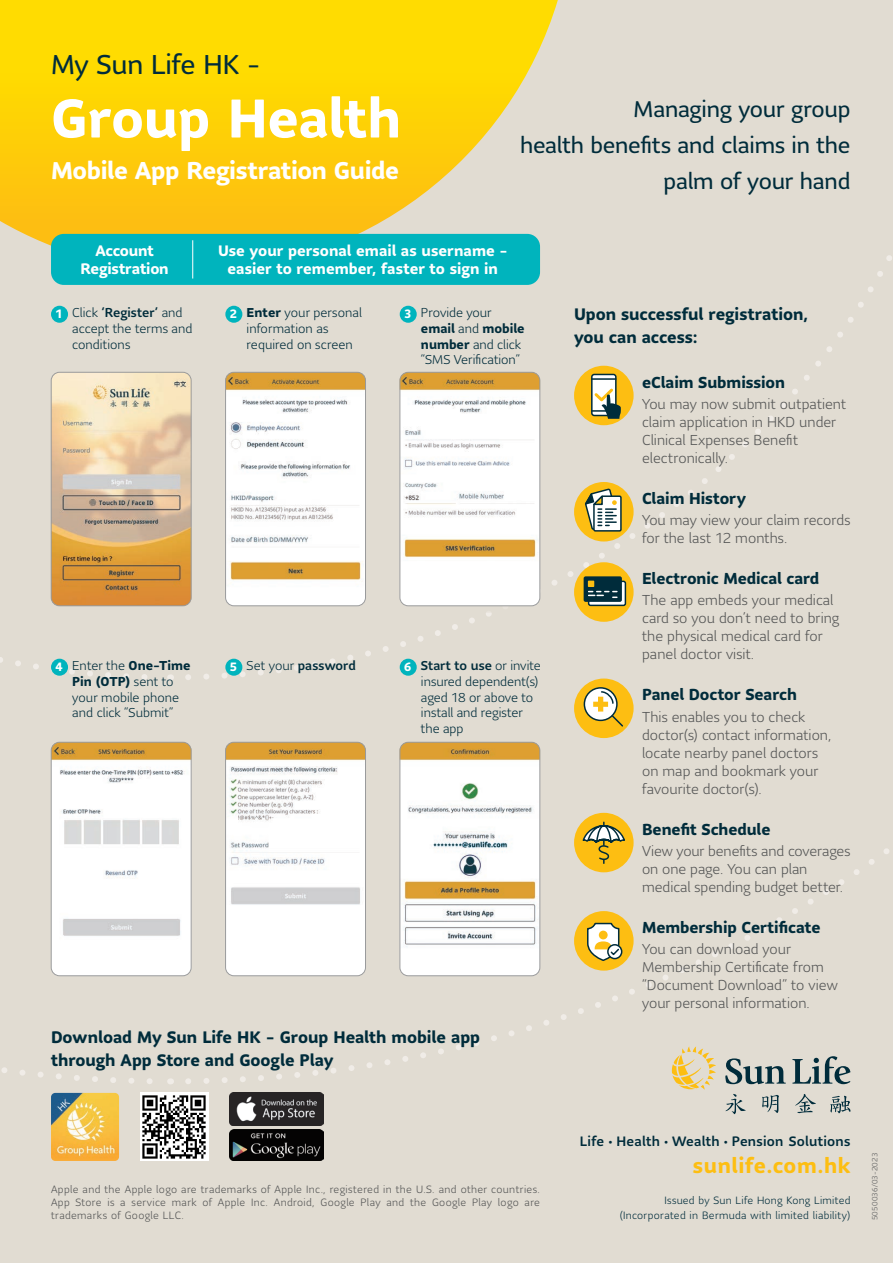
<style>
.page{position:relative;width:893px;height:1263px;background:#e1dcd2}
.page>*{position:absolute;margin:0;border:0;box-sizing:border-box;transform-origin:0 0}
.t1{font:700 54px "Sun Life Sans";letter-spacing:-.005em;color:#fff}
.t2{font:27px "Sun Life Sans";letter-spacing:-.005em;color:#002c3b}
.t3{font:700 24px "Sun Life Sans";letter-spacing:-.02em;color:#fff}
.t4{font:22.5px/36px "Sun Life Sans";letter-spacing:-.01em;color:#002c3b;text-align:right}
.t5{font:700 21px "Sun Life Sans";letter-spacing:.025em;color:#fdbe12}
.t6{font:700 16.5px/22.5px "Sun Life Sans";letter-spacing:-.005em;color:#002c3b}
.t7{font:700 15.75px "Sun Life Sans";letter-spacing:-.005em;color:#002c3b}
.t8{font:700 15px/18px "Sun Life Sans";color:#fff;text-align:center}
.t9{font:300 14.25px/18px "Sun Life Sans";color:#545555}
.t10{font:500 13.5px "Sun Life Sans";letter-spacing:.02em;color:#002c3b}
.t11{font:300 12.75px/15.8px "Sun Life Sans";color:#002c3b}
.t12{font:500 12.75px "Sun Life Sans";color:#002c3b}
.t13{font:700 12px "Sun Life Sans";color:#fff}
.t14{font:300 10.5px/12.8px "Sun Life Sans";letter-spacing:.035em;color:#545555;text-align:justify}
.t15{font:300 10.5px "Sun Life Sans";letter-spacing:.025em;color:#002c3b}
.t16{font:300 7.5px "Sun Life Sans";letter-spacing:.03em;color:#57585a}
.s1{font-weight:500}
.s2{font-weight:700}
.s3{font-weight:300}
.s4{font-size:8.1px}
</style>
<div class="page">
<svg style="left:182px;top:255px;width:710px;height:425px"></svg>
<svg style="left:0;top:276px;width:167px;height:404px"></svg>
<svg style="left:0;top:0;width:558px;height:272px"></svg>
<div style="left:574px;top:366px;width:60px;height:59px;background:#fdbe12;border-radius:50%"></div>
<div style="left:592px;top:374px;width:24px;height:41px;background:#fff;border-radius:2px"></div>
<div style="left:591px;top:374px;width:26px;height:42px;border:2px solid #002c3b;border-radius:2px"></div>
<hr style="left:592px;top:378px;width:24px;height:2px;background:#002c3b">
<svg style="left:592px;top:386px;width:29px;height:33px"></svg>
<div style="left:574px;top:482px;width:60px;height:59px;background:#fdbe12;border-radius:50%"></div>
<svg style="left:583px;top:487px;width:39px;height:45px"></svg>
<div style="left:574px;top:562px;width:60px;height:60px;background:#fdbe12;border-radius:50%"></div>
<div style="left:589px;top:581px;width:36px;height:24px;background:#fff;border-radius:2px"></div>
<div style="left:588px;top:581px;width:38px;height:25px;border:2px solid #002c3b;border-radius:2px"></div>
<div style="left:584px;top:576px;width:38px;height:26px;background:#002c3b;border-radius:2px"></div>
<svg style="left:588px;top:581px;width:29px;height:17px"></svg>
<div style="left:574px;top:678px;width:60px;height:60px;background:#fdbe12;border-radius:50%"></div>
<svg style="left:584px;top:688px;width:33px;height:32px"></svg>
<div style="left:584px;top:687px;width:34px;height:34px;border:2px solid #002c3b;border-radius:50%"></div>
<svg style="left:593px;top:690px;width:30px;height:37px"></svg>
<div style="left:574px;top:813px;width:60px;height:59px;background:#fdbe12;border-radius:50%"></div>
<hr style="left:603px;top:822px;width:2px;height:23px;background:#002c3b">
<svg style="left:581px;top:824px;width:46px;height:39px"></svg>
<div style="left:574px;top:911px;width:60px;height:60px;background:#fdbe12;border-radius:50%"></div>
<div style="left:607px;top:944px;width:15px;height:15px;border:2px solid #002c3b;border-radius:50%"></div>
<svg style="left:587px;top:922px;width:33px;height:39px"></svg>
<div style="left:51px;top:306px;width:17px;height:17px;background:#00b4bd;border-radius:50%"></div>
<div style="left:400px;top:306px;width:17px;height:17px;background:#00b4bd;border-radius:50%"></div>
<div style="left:225px;top:306px;width:17px;height:17px;background:#00b4bd;border-radius:50%"></div>
<div style="left:51px;top:659px;width:17px;height:17px;background:#00b4bd;border-radius:50%"></div>
<div style="left:225px;top:659px;width:17px;height:17px;background:#00b4bd;border-radius:50%"></div>
<div style="left:400px;top:659px;width:17px;height:17px;background:#00b4bd;border-radius:50%"></div>
<div style="left:57px;top:378px;width:140px;height:234px;background:#e1dcd2;opacity:.6"></div>
<img style="left:51px;top:372px;width:140px;height:234px">
<div style="left:51px;top:372px;width:140px;height:234px;border:1px solid #999a9b;border-radius:8px"></div>
<div style="left:406px;top:378px;width:140px;height:234px;background:#e1dcd2;opacity:.6"></div>
<img style="left:400px;top:372px;width:140px;height:234px">
<div style="left:400px;top:372px;width:140px;height:234px;border:1px solid #999a9b;border-radius:8px"></div>
<div style="left:231px;top:378px;width:141px;height:234px;background:#e1dcd2"></div>
<img style="left:225px;top:372px;width:141px;height:234px">
<div style="left:225px;top:372px;width:141px;height:234px;border:1px solid #999a9b;border-radius:8px"></div>
<div style="left:57px;top:748px;width:140px;height:234px;background:#e1dcd2;opacity:.6"></div>
<img style="left:51px;top:742px;width:140px;height:234px">
<div style="left:51px;top:742px;width:140px;height:234px;border:1px solid #999a9b;border-radius:8px"></div>
<img style="left:226px;top:743px;width:139px;height:232px">
<div style="left:225px;top:742px;width:141px;height:234px;border:1px solid #999a9b;border-radius:8px"></div>
<div style="left:406px;top:748px;width:140px;height:234px;background:#e1dcd2;opacity:.6"></div>
<img style="left:400px;top:742px;width:140px;height:234px">
<div style="left:400px;top:742px;width:140px;height:234px;border:1px solid #999a9b;border-radius:8px"></div>
<div style="left:51px;top:234px;width:489px;height:51px;background:#00b4bd;border-radius:13px"></div>
<hr style="left:192px;top:240px;width:1px;height:39px;background:#fff">
<img style="left:230px;top:1093px;width:93px;height:32px">
<img style="left:230px;top:1129px;width:93px;height:32px">
<img style="left:140px;top:1093px;width:68px;height:68px">
<img style="left:51px;top:1093px;width:68px;height:68px">
<svg style="left:725px;top:1058px;width:61px;height:26px"></svg>
<svg style="left:792px;top:1056px;width:58px;height:28px"></svg>
<svg style="left:672px;top:1046px;width:44px;height:44px"></svg>
<svg style="left:725px;top:1094px;width:21px;height:20px"></svg>
<svg style="left:762px;top:1095px;width:17px;height:18px"></svg>
<svg style="left:795px;top:1094px;width:21px;height:19px"></svg>
<svg style="left:830px;top:1096px;width:20px;height:17px"></svg>
<p class="t2" style="left:51px;top:46px;width:211px">My Sun Life HK -</p>
<p class="t1" style="left:51px;top:81px;width:352px">Group Health</p>
<p class="t3" style="left:51px;top:154px;width:350px">Mobile App Registration Guide</p>
<p class="t4" style="left:634px;top:90px;width:218px">Managing your group</p>
<p class="t4" style="left:520px;top:126px;width:332px">health benefits and claims in the palm of your hand</p>
<p class="t8" style="left:81px;top:241px;width:90px">Account<br>Registration</p>
<p class="t8" style="left:218px;top:241px;width:291px">Use your personal email as username -</p>
<p class="t8" style="left:228px;top:259px;width:272px">easier to remember, faster to sign in</p>
<p class="t13" style="left:56px;top:306px;width:9px">1</p>
<p class="t11" style="left:72px;top:304px;width:122px">Click <span class="s1">‘Register’</span> and accept the terms and conditions</p>
<p class="t13" style="left:404px;top:306px;width:9px">3</p>
<p class="t11" style="left:421px;top:304px;width:105px">Provide your <span class="s2">email</span> and <span class="s2">mobile number</span> and click “SMS Verification”</p>
<p class="t13" style="left:230px;top:306px;width:9px">2</p>
<p class="t11" style="left:247px;top:304px;width:117px"><span class="s2">Enter</span> your personal information as required on screen</p>
<p class="t13" style="left:56px;top:659px;width:9px">4</p>
<p class="t11" style="left:72px;top:657px;width:120px">Enter the <span class="s2">One-Time<br>Pin (OTP)</span> sent to your mobile phone and click “Submit”</p>
<p class="t13" style="left:230px;top:659px;width:9px">5</p>
<p class="t12" style="left:247px;top:657px;width:111px"><span class="s3">Set your</span> password</p>
<p class="t13" style="left:404px;top:659px;width:9px">6</p>
<p class="t11" style="left:421px;top:657px;width:121px"><span class="s1">Start to use</span> or invite insured dependent(s) aged 18 or above to install and register the app</p>
<p class="t6" style="left:51px;top:1026px;width:431px">Download My Sun Life HK - Group Health mobile app through App Store and Google Play</p>
<p class="t6" style="left:574px;top:303px;width:236px">Upon successful registration, you can access:</p>
<p class="t7" style="left:642px;top:371px;width:144px">eClaim Submission</p>
<p class="t9" style="left:642px;top:394px;width:206px">You may now submit outpatient claim application in HKD under<br>Clinical Expenses Benefit electronically.</p>
<p class="t7" style="left:642px;top:487px;width:105px">Claim History</p>
<p class="t9" style="left:642px;top:511px;width:210px">You may view your claim records for the last 12 months.</p>
<p class="t7" style="left:642px;top:568px;width:179px">Electronic Medical card</p>
<p class="t9" style="left:642px;top:591px;width:199px">The app embeds your medical card so you don’t need to bring the physical medical card for panel doctor visit.</p>
<p class="t7" style="left:642px;top:684px;width:156px">Panel Doctor Search</p>
<p class="t9" style="left:642px;top:707px;width:191px">This enables you to check doctor(s) contact information, locate nearby panel doctors on map and bookmark your favourite doctor(s).</p>
<p class="t7" style="left:642px;top:818px;width:130px">Benefit Schedule</p>
<p class="t9" style="left:642px;top:841px;width:210px">View your benefits and coverages on one page. You can plan medical spending budget better.</p>
<p class="t7" style="left:642px;top:916px;width:180px">Membership Certificate</p>
<p class="t9" style="left:642px;top:940px;width:197px">You can download your<br>Membership Certificate from “Document Download” to view your personal information.</p>
<p class="t10" style="left:580px;top:1132px;width:272px">Life <span class="s4">•</span> Health <span class="s4">•</span> Wealth <span class="s4">•</span> Pension Solutions</p>
<p class="t5" style="left:693px;top:1151px;width:159px">sunlife.com.hk</p>
<p class="t14" style="left:51px;top:1183px;width:491px">Apple and the Apple logo are trademarks of Apple Inc., registered in the U.S. and other countries.<br>App Store is a service mark of Apple Inc. Android, Google Play and the Google Play logo are trademarks of Google LLC.</p>
<p class="t15" style="left:665px;top:1193px;width:187px">Issued by Sun Life Hong Kong Limited</p>
<p class="t15" style="left:620px;top:1208px;width:232px">(Incorporated in Bermuda with limited liability)</p>
<p class="t16" style="left:870px;top:1220px;width:69px;rotate:-90deg">5050036/03-2023</p>
</div>
